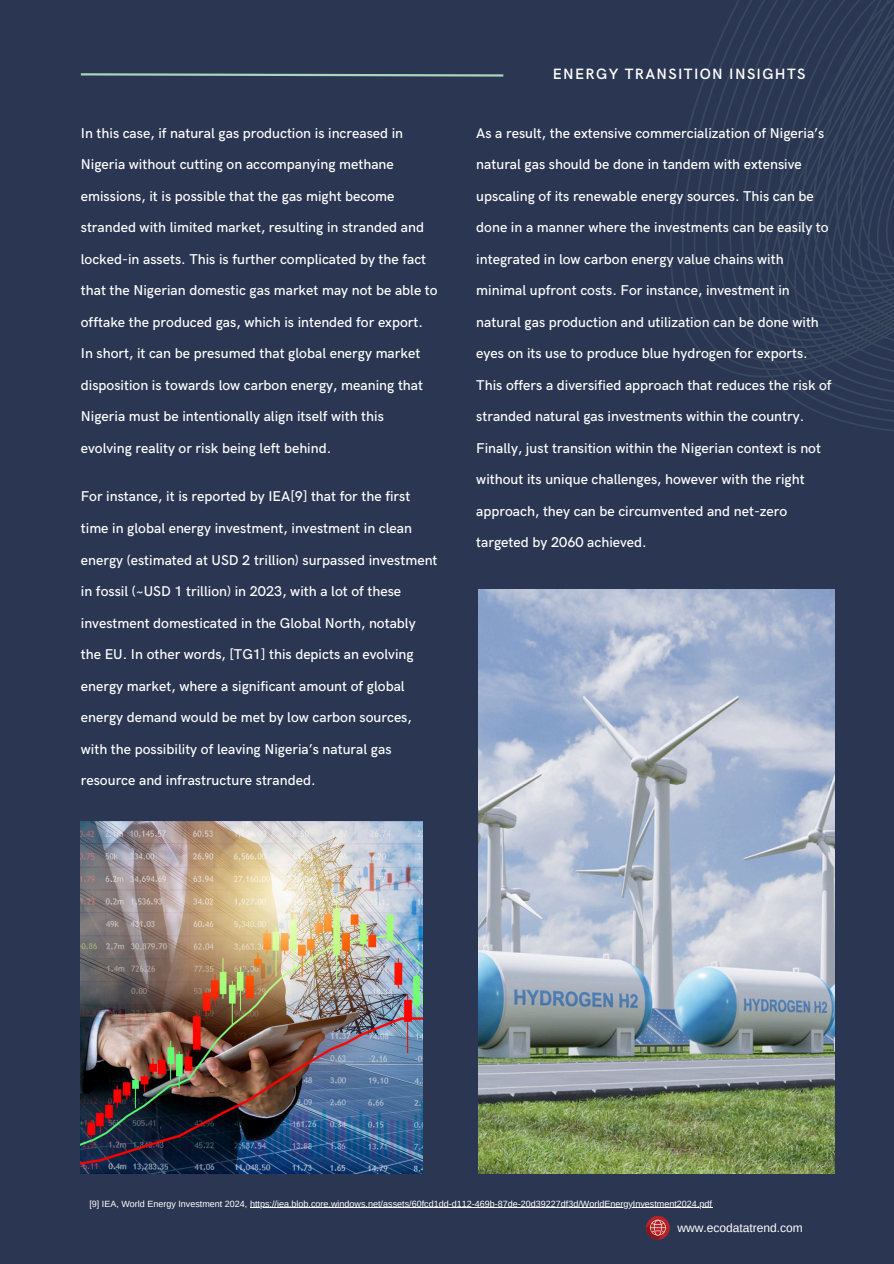
<style>
.page{position:relative;width:894px;height:1264px;background:#fff}
.page>*{position:absolute;margin:0;border:0;box-sizing:border-box;transform-origin:0 0}
.t1{font:600 15px "HK Grotesk";letter-spacing:.09em;color:#fff}
.t2{font:500 14.25px "HK Grotesk";color:#fff}
.t3{font:12px "Arimo";color:#fff}
.t4{font:9px "Arimo";color:#fff}
</style>
<div class="page">
<div style="left:0;top:0;width:893px;height:1263px;background:#2a3652"></div>
<svg style="left:80px;top:73px;width:424px;height:4px"></svg>
<img style="left:478px;top:589px;width:356px;height:584px">
<svg style="left:523px;top:0;width:370px;height:648px"></svg>
<img style="left:81px;top:821px;width:341px;height:352px">
<hr style="left:250px;top:1207px;width:462px;height:1px;background:#fff">
<svg style="left:646px;top:1216px;width:23px;height:23px"></svg>
<p class="t2" style="left:81px;top:125px;width:324px">In this case, if natural gas production is increased in</p>
<p class="t2" style="left:81px;top:156px;width:314px">Nigeria without cutting on accompanying methane</p>
<p class="t2" style="left:81px;top:188px;width:315px">emissions, it is possible that the gas might become</p>
<p class="t2" style="left:81px;top:219px;width:344px">stranded with limited market, resulting in stranded and</p>
<p class="t2" style="left:81px;top:251px;width:347px">locked-in assets. This is further complicated by the fact</p>
<p class="t2" style="left:81px;top:282px;width:358px">that the Nigerian domestic gas market may not be able to</p>
<p class="t2" style="left:81px;top:314px;width:343px">offtake the produced gas, which is intended for export.</p>
<p class="t2" style="left:81px;top:345px;width:341px">In short, it can be presumed that global energy market</p>
<p class="t2" style="left:81px;top:377px;width:343px">disposition is towards low carbon energy, meaning that</p>
<p class="t2" style="left:81px;top:408px;width:304px">Nigeria must be intentionally align itself with this</p>
<p class="t2" style="left:81px;top:440px;width:252px">evolving reality or risk being left behind.</p>
<h2 class="t2" style="left:81px;top:488px;width:331px">For instance, it is reported by IEA[9] that for the first</h2>
<h2 class="t2" style="left:81px;top:520px;width:332px">time in global energy investment, investment in clean</h2>
<h2 class="t2" style="left:81px;top:551px;width:358px">energy (estimated at USD 2 trillion) surpassed investment</h2>
<h2 class="t2" style="left:81px;top:583px;width:322px">in fossil (~USD 1 trillion) in 2023, with a lot of these</h2>
<h2 class="t2" style="left:81px;top:614px;width:336px">investment domesticated in the Global North, notably</h2>
<h2 class="t2" style="left:81px;top:646px;width:334px">the EU. In other words, [TG1] this depicts an evolving</h2>
<h2 class="t2" style="left:81px;top:677px;width:325px">energy market, where a significant amount of global</h2>
<h2 class="t2" style="left:81px;top:709px;width:332px">energy demand would be met by low carbon sources,</h2>
<h2 class="t2" style="left:81px;top:740px;width:312px">with the possibility of leaving Nigeria’s natural gas</h2>
<h2 class="t2" style="left:81px;top:772px;width:236px">resource and infrastructure stranded.</h2>
<h1 class="t1" style="left:552px;top:66px;width:254px">ENERGY TRANSITION INSIGHTS</h1>
<p class="t2" style="left:476px;top:125px;width:349px">As a result, the extensive commercialization of Nigeria’s</p>
<p class="t2" style="left:476px;top:156px;width:327px">natural gas should be done in tandem with extensive</p>
<p class="t2" style="left:476px;top:188px;width:339px">upscaling of its renewable energy sources. This can be</p>
<p class="t2" style="left:476px;top:219px;width:354px">done in a manner where the investments can be easily to</p>
<p class="t2" style="left:476px;top:251px;width:309px">integrated in low carbon energy value chains with</p>
<p class="t2" style="left:476px;top:282px;width:315px">minimal upfront costs. For instance, investment in</p>
<p class="t2" style="left:476px;top:314px;width:344px">natural gas production and utilization can be done with</p>
<p class="t2" style="left:476px;top:345px;width:333px">eyes on its use to produce blue hydrogen for exports.</p>
<p class="t2" style="left:476px;top:377px;width:357px">This offers a diversified approach that reduces the risk of</p>
<p class="t2" style="left:476px;top:408px;width:329px">stranded natural gas investments within the country.</p>
<p class="t2" style="left:476px;top:440px;width:346px">Finally, just transition within the Nigerian context is not</p>
<p class="t2" style="left:476px;top:471px;width:330px">without its unique challenges, however with the right</p>
<p class="t2" style="left:476px;top:503px;width:312px">approach, they can be circumvented and net-zero</p>
<p class="t2" style="left:476px;top:534px;width:172px">targeted by 2060 achieved.</p>
<h2 class="t4" style="left:89px;top:1198px;width:624px">[9] IEA, World Energy Investment 2024, https://iea.blob.core.windows.net/assets/60fcd1dd-d112-469b-87de-20d39227df3d/WorldEnergyInvestment2024.pdf</h2>
<p class="t3" style="left:677px;top:1220px;width:127px">www.ecodatatrend.com</p>
</div>
